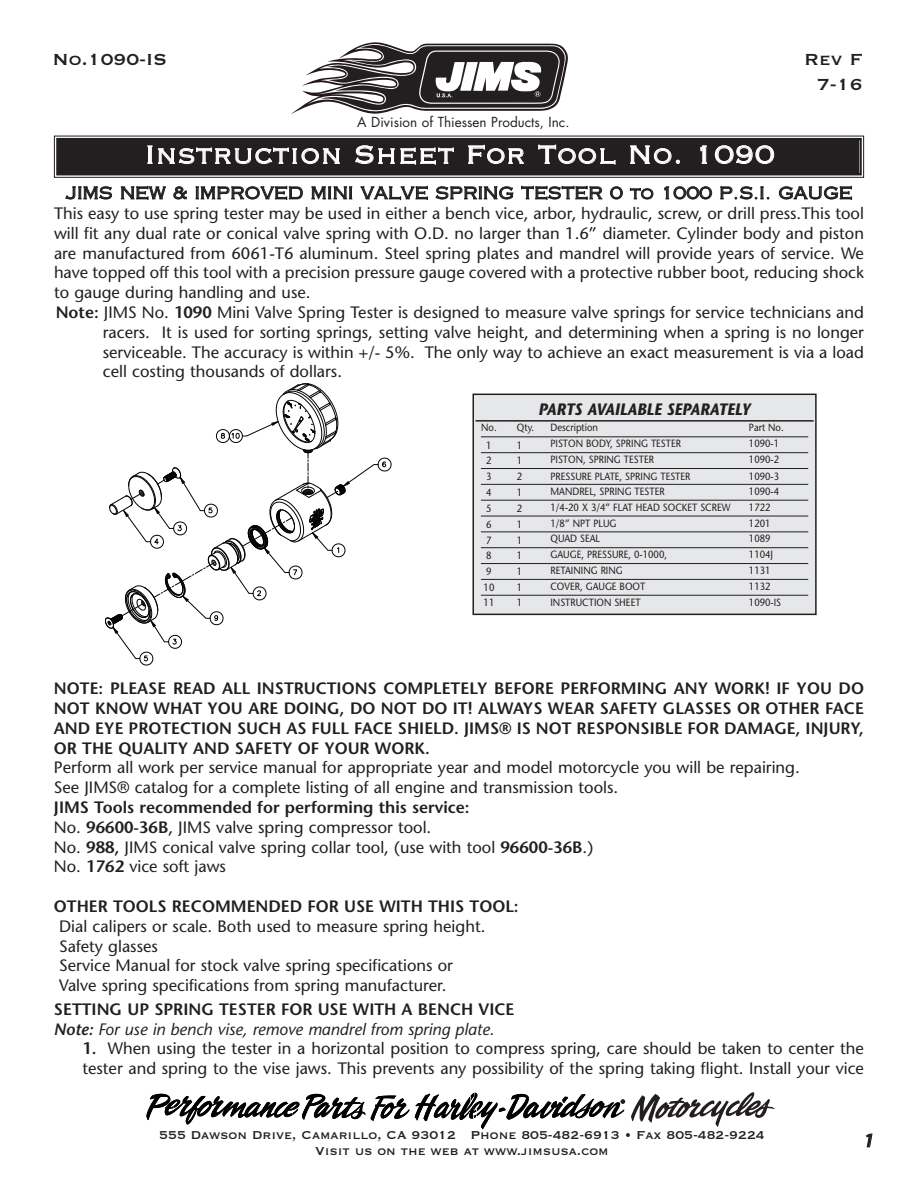
<style>
.page{position:relative;width:918px;height:1188px;background:#fff}
.page>*{position:absolute;margin:0;border:0;box-sizing:border-box;transform-origin:0 0}
.t1{font:33px "Copperplate Thirty Two BC";letter-spacing:.005em;color:#fff}
.t2{font:21px/25.2px "Copperplate Thirty One BC";color:#231f20;text-align:right}
.t3{font:italic 600 18px "Stone Sans";color:#231f20}
.t4{font:16.5px/19.8px "Stone Sans";color:#231f20}
.t5{font:600 16.5px/19.8px "Stone Sans";color:#231f20;text-align:justify}
.t6{font:italic 16.5px/19.8px "Stone Sans";color:#231f20}
.t7{font:16.5px "Copperplate Thirty Two AB";color:#231f20}
.t8{font:italic 700 16.5px "Stone Sans";color:#231f20;scale:.9 1}
.t9{font:15px/15.8px "Copperplate Thirty One BC";color:#231f20;text-align:center}
.t10{font:13.5px "Futura";color:#231f20}
.t11{font:10.5px "Stone Sans";color:#231f20;scale:.9 1}
.s1{font-weight:600}
.s2{font-weight:600;font-style:normal}
</style>
<div class="page">
<svg style="left:291px;top:42px;width:277px;height:72px"></svg>
<svg style="left:631px;top:1092px;width:144px;height:35px"></svg>
<svg style="left:146px;top:1093px;width:479px;height:36px"></svg>
<div style="left:58px;top:140px;width:802px;height:33px;background:#231f20"></div>
<div style="left:54px;top:136px;width:810px;height:42px;border:1px solid #231f20"></div>
<div style="left:56px;top:138px;width:806px;height:37px;border:2px solid #231f20"></div>
<div style="left:474px;top:395px;width:341px;height:219px;background:#e6e7e9"></div>
<div style="left:472px;top:394px;width:345px;height:221px;border:2px solid #231f20"></div>
<hr style="left:476px;top:420px;width:338px;height:2px;background:#231f20">
<hr style="left:481px;top:436px;width:327px;height:1px;background:#231f20">
<hr style="left:481px;top:452px;width:327px;height:1px;background:#231f20">
<hr style="left:481px;top:468px;width:327px;height:1px;background:#231f20">
<hr style="left:481px;top:484px;width:327px;height:1px;background:#231f20">
<hr style="left:481px;top:500px;width:327px;height:1px;background:#231f20">
<hr style="left:481px;top:516px;width:327px;height:1px;background:#231f20">
<hr style="left:481px;top:531px;width:327px;height:1px;background:#231f20">
<hr style="left:481px;top:547px;width:327px;height:1px;background:#231f20">
<hr style="left:481px;top:563px;width:327px;height:1px;background:#231f20">
<hr style="left:481px;top:579px;width:327px;height:1px;background:#231f20">
<hr style="left:481px;top:595px;width:327px;height:1px;background:#231f20">
<svg style="left:105px;top:383px;width:286px;height:282px"></svg>
<p class="t2" style="left:52px;top:45px;width:116px">No.1090-IS</p>
<p class="t10" style="left:357px;top:116px;width:214px">A Division of Thiessen Products, Inc.</p>
<h1 class="t1" style="left:144px;top:133px;width:632px">Instruction Sheet For Tool No. 1090</h1>
<p class="t2" style="left:804px;top:45px;width:60px">Rev F<br>7-16</p>
<p class="t7" style="left:66px;top:187px;width:788px">JIMS NEW &amp; IMPROVED MINI VALVE SPRING TESTER 0 to 1000 P.S.I. GAUGE</p>
<p class="t4" style="left:54px;top:205px;width:811px">This easy to use spring tester may be used in either a bench vice, arbor, hydraulic, screw, or drill press.This tool</p>
<p class="t4" style="left:54px;top:225px;width:812px">will fit any dual rate or conical valve spring with O.D. no larger than 1.6” diameter. Cylinder body and piston</p>
<p class="t4" style="left:54px;top:245px;width:812px">are manufactured from 6061-T6 aluminum. Steel spring plates and mandrel will provide years of service. We</p>
<p class="t4" style="left:54px;top:264px;width:812px">have topped off this tool with a precision pressure gauge covered with a protective rubber boot, reducing shock</p>
<p class="t4" style="left:54px;top:284px;width:258px">to gauge during handling and use.</p>
<p class="t4" style="left:56px;top:304px;width:810px"><span class="s1">Note:</span> JIMS No. <span class="s1">1090</span> Mini Valve Spring Tester is designed to measure valve springs for service technicians and</p>
<p class="t4" style="left:103px;top:324px;width:763px">racers. It is used for sorting springs, setting valve height, and determining when a spring is no longer</p>
<p class="t4" style="left:103px;top:344px;width:763px">serviceable. The accuracy is within +/- 5%. The only way to achieve an exact measurement is via a load</p>
<p class="t4" style="left:103px;top:363px;width:241px">cell costing thousands of dollars.</p>
<p class="t8" style="left:538px;top:403px;width:238px">PARTS AVAILABLE SEPARATELY</p>
<p class="t11" style="left:481px;top:424px;width:61px">No. Qty.</p>
<p class="t11" style="left:551px;top:424px;width:54px">Description</p>
<p class="t11" style="left:749px;top:424px;width:40px">Part No.</p>
<p class="t11" style="left:486px;top:441px;width:8px">1</p>
<p class="t11" style="left:517px;top:441px;width:8px">1</p>
<p class="t11" style="left:551px;top:440px;width:147px">PISTON BODY, SPRING TESTER</p>
<p class="t11" style="left:749px;top:440px;width:35px">1090-1</p>
<p class="t11" style="left:486px;top:457px;width:8px">2</p>
<p class="t11" style="left:517px;top:457px;width:8px">1</p>
<p class="t11" style="left:551px;top:455px;width:116px">PISTON, SPRING TESTER</p>
<p class="t11" style="left:749px;top:455px;width:35px">1090-2</p>
<p class="t11" style="left:486px;top:473px;width:8px">3</p>
<p class="t11" style="left:517px;top:473px;width:8px">2</p>
<p class="t11" style="left:551px;top:473px;width:157px">PRESSURE PLATE, SPRING TESTER</p>
<p class="t11" style="left:749px;top:473px;width:35px">1090-3</p>
<p class="t11" style="left:486px;top:488px;width:8px">4</p>
<p class="t11" style="left:517px;top:488px;width:8px">1</p>
<p class="t11" style="left:551px;top:487px;width:128px">MANDREL, SPRING TESTER</p>
<p class="t11" style="left:749px;top:487px;width:35px">1090-4</p>
<p class="t11" style="left:486px;top:504px;width:8px">5</p>
<p class="t11" style="left:517px;top:504px;width:8px">2</p>
<p class="t11" style="left:551px;top:503px;width:201px">1/4-20 X 3/4” FLAT HEAD SOCKET SCREW</p>
<p class="t11" style="left:749px;top:503px;width:26px">1722</p>
<p class="t11" style="left:486px;top:520px;width:8px">6</p>
<p class="t11" style="left:517px;top:520px;width:8px">1</p>
<p class="t11" style="left:551px;top:519px;width:75px">1/8” NPT PLUG</p>
<p class="t11" style="left:749px;top:519px;width:26px">1201</p>
<p class="t11" style="left:486px;top:536px;width:8px">7</p>
<p class="t11" style="left:517px;top:536px;width:8px">1</p>
<p class="t11" style="left:551px;top:535px;width:57px">QUAD SEAL</p>
<p class="t11" style="left:749px;top:535px;width:26px">1089</p>
<p class="t11" style="left:486px;top:552px;width:8px">8</p>
<p class="t11" style="left:517px;top:552px;width:8px">1</p>
<p class="t11" style="left:551px;top:550px;width:131px">GAUGE, PRESSURE, 0-1000,</p>
<p class="t11" style="left:749px;top:550px;width:28px">1104J</p>
<p class="t11" style="left:486px;top:568px;width:8px">9</p>
<p class="t11" style="left:517px;top:568px;width:8px">1</p>
<p class="t11" style="left:551px;top:566px;width:82px">RETAINING RING</p>
<p class="t11" style="left:749px;top:566px;width:26px">1131</p>
<p class="t11" style="left:484px;top:583px;width:14px">10</p>
<p class="t11" style="left:517px;top:583px;width:8px">1</p>
<p class="t11" style="left:551px;top:582px;width:107px">COVER, GAUGE BOOT</p>
<p class="t11" style="left:749px;top:582px;width:26px">1132</p>
<p class="t11" style="left:484px;top:598px;width:14px">11</p>
<p class="t11" style="left:517px;top:598px;width:8px">1</p>
<p class="t11" style="left:550px;top:598px;width:102px">INSTRUCTION SHEET</p>
<p class="t11" style="left:749px;top:598px;width:37px">1090-IS</p>
<p class="t5" style="left:54px;top:680px;width:812px">NOTE: PLEASE READ ALL INSTRUCTIONS COMPLETELY BEFORE PERFORMING ANY WORK! IF YOU DO NOT KNOW WHAT YOU ARE DOING, DO NOT DO IT! ALWAYS WEAR SAFETY GLASSES OR OTHER FACE AND EYE PROTECTION SUCH AS FULL FACE SHIELD. JIMS® IS NOT RESPONSIBLE FOR DAMAGE, INJURY, OR THE QUALITY AND SAFETY OF YOUR WORK.</p>
<p class="t4" style="left:54px;top:759px;width:747px">Perform all work per service manual for appropriate year and model motorcycle you will be repairing.<br>See JIMS® catalog for a complete listing of all engine and transmission tools.</p>
<p class="t4" style="left:54px;top:799px;width:541px"><span class="s1">JIMS Tools recommended for performing this service:<br></span>No. <span class="s1">96600-36B</span>, JIMS valve spring compressor tool.<br>No. <span class="s1">988,</span> JIMS conical valve spring collar tool, (use with tool <span class="s1">96600-36B</span>.)<br>No. <span class="s1">1762</span> vice soft jaws</p>
<p class="t5" style="left:54px;top:898px;width:466px">OTHER TOOLS RECOMMENDED FOR USE WITH THIS TOOL:</p>
<p class="t4" style="left:59px;top:918px;width:428px">Dial calipers or scale. Both used to measure spring height.<br>Safety glasses<br>Service Manual for stock valve spring specifications or Valve spring specifications from spring manufacturer.</p>
<p class="t6" style="left:54px;top:1001px;width:462px"><span class="s2">SETTING UP SPRING TESTER FOR USE WITH A BENCH VICE<br></span><span class="s1">Note:</span> For use in bench vise, remove mandrel from spring plate.</p>
<p class="t4" style="left:82px;top:1041px;width:783px"><span class="s1">1.</span> When using the tester in a horizontal position to compress spring, care should be taken to center the tester and spring to the vise jaws. This prevents any possibility of the spring taking flight. Install your vice</p>
<p class="t9" style="left:159px;top:1126px;width:607px">555 Dawson Drive, Camarillo, CA 93012 Phone 805-482-6913 • Fax 805-482-9224<br>Visit us on the web at www.jimsusa.com</p>
<p class="t3" style="left:863px;top:1134px;width:12px">1</p>
</div>
